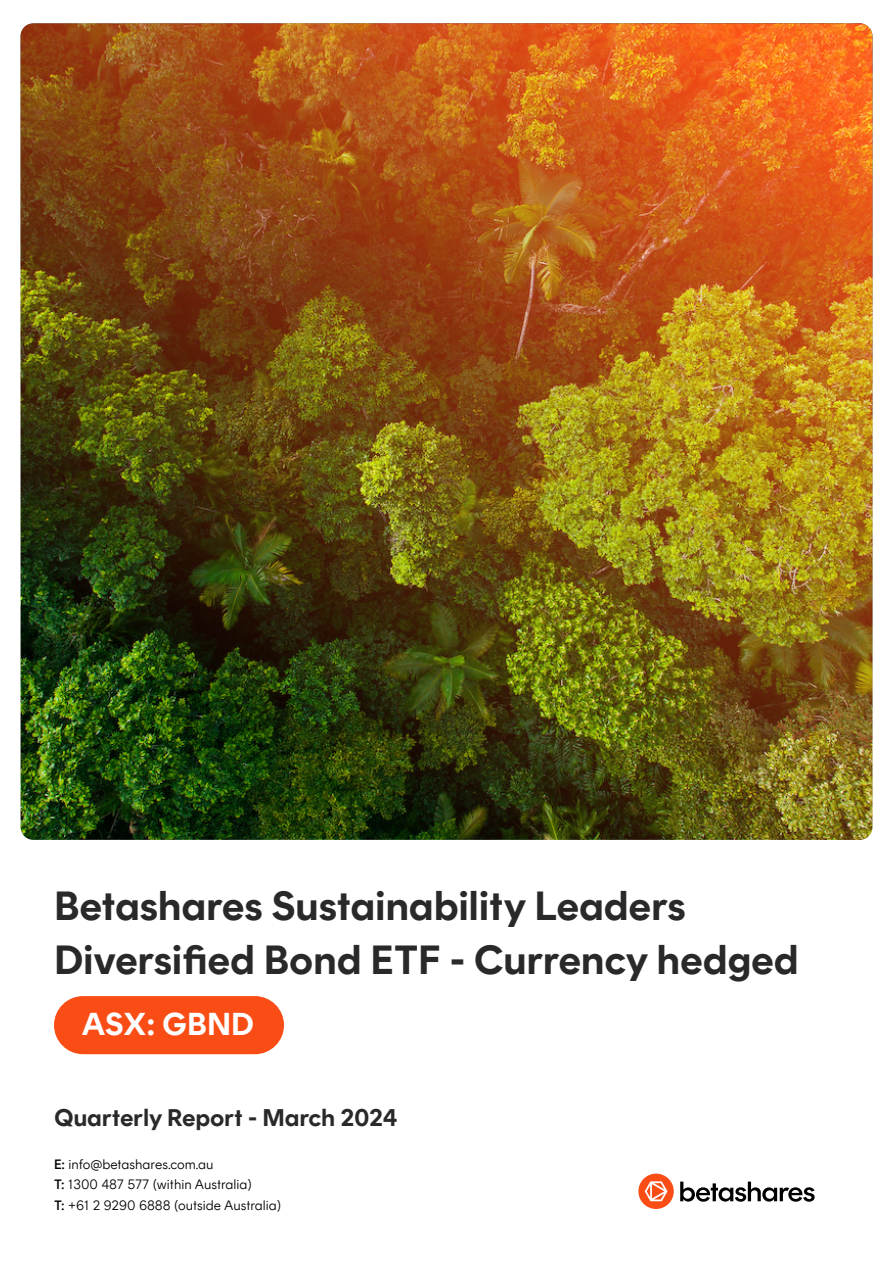
<style>
.page{position:relative;width:893px;height:1263px;background:#fff}
.page>*{position:absolute;margin:0;border:0;box-sizing:border-box;transform-origin:0 0}
.t1{font:700 40.5px/54px "Rund Text";letter-spacing:-.01em;color:#292929}
.t2{font:700 31.5px "Rund Text";color:#fff}
.t3{font:700 24px "Rund Text";letter-spacing:-.01em;color:#292929}
.t4{font:300 13.5px/20.4px "Rund Text";color:#000}
.s1{font-weight:500}
</style>
<div class="page">
<div style="left:54px;top:996px;width:230px;height:58px;background:#fa4d16;border-radius:29px"></div>
<img style="left:21px;top:23px;width:851px;height:817px;border-radius:13px">
<div style="left:638px;top:1173px;width:36px;height:36px;background:#fa4d16;border-radius:50%"></div>
<svg style="left:645px;top:1181px;width:22px;height:20px"></svg>
<svg style="left:680px;top:1181px;width:135px;height:21px"></svg>
<h1 class="t1" style="left:54px;top:879px;width:746px">Betashares Sustainability Leaders<br>Diversified Bond ETF - Currency hedged</h1>
<h2 class="t2" style="left:82px;top:1006px;width:174px">ASX: GBND</h2>
<h3 class="t3" style="left:54px;top:1104px;width:345px">Quarterly Report - March 2024</h3>
<p class="t4" style="left:54px;top:1154px;width:229px"><span class="s1">E:</span> info@betashares.com.au<br><span class="s1">T:</span> 1300 487 577 (within Australia)<br><span class="s1">T:</span> +61 2 9290 6888 (outside Australia)</p>
</div>
